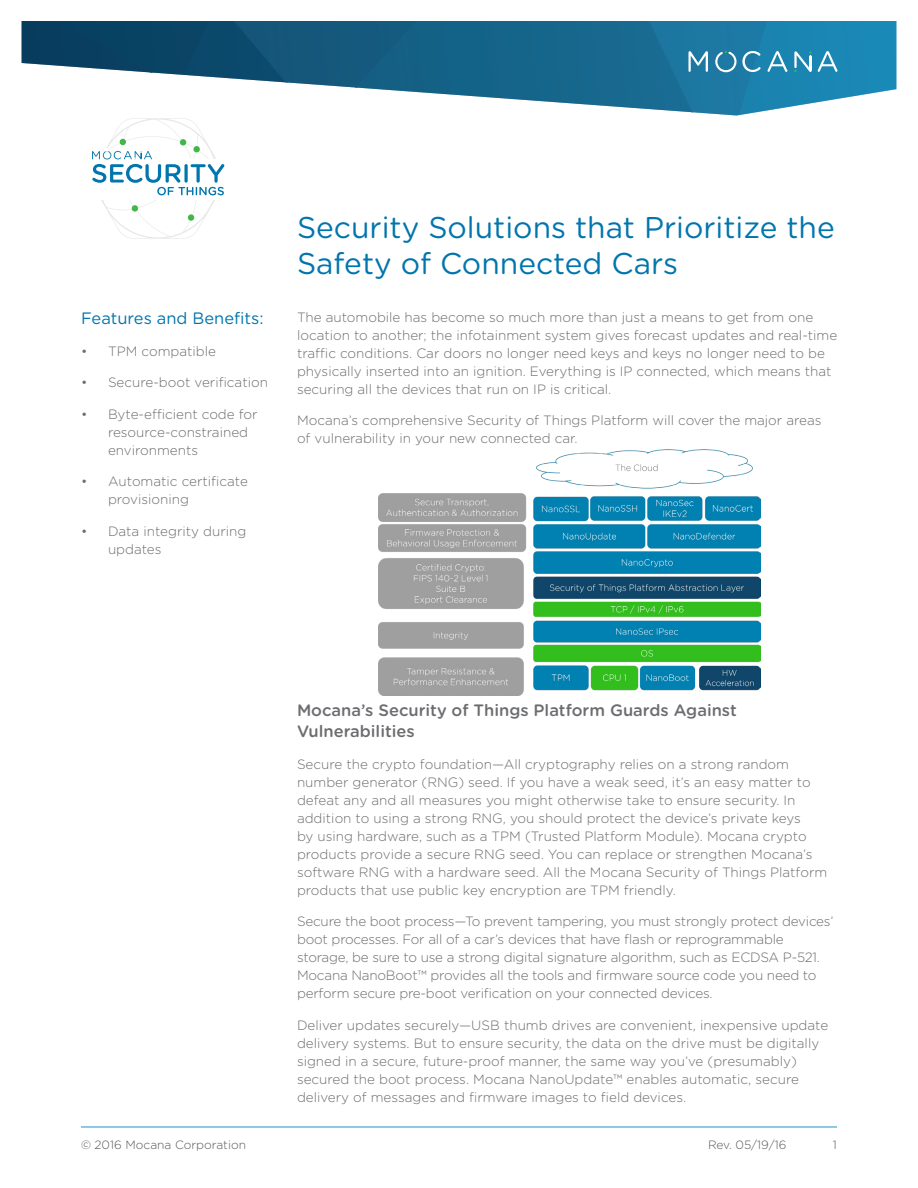
<style>
.page{position:relative;width:918px;height:1188px;background:#fff}
.page>*{position:absolute;margin:0;border:0;box-sizing:border-box;transform-origin:0 0}
.t1{font:30px/36px "Gotham Rounded";color:#0175ad}
.t2{font:500 16.5px/21px "Gotham Rounded";color:#6c6d70}
.sidebar_H1{font:16.5px "Gotham Rounded";color:#0175ad}
.body{font:300 13.5px/18px "Gotham Rounded";color:#6c6d70}
.body_-15{font:300 13.5px/18px "Gotham Rounded";letter-spacing:-.015em;color:#6c6d70}
.Page_Number{font:300 12px "Gotham Rounded";color:#57585a}
</style>
<div class="page">
<svg style="left:22px;top:21px;width:874px;height:218px"></svg>
<hr style="left:81px;top:1127px;width:756px;height:1px;background:#2491c8">
<img style="left:379px;top:449px;width:382px;height:246px">
<p class="sidebar_H1" style="left:81px;top:307px;width:184px">Features and Benefits:</p>
<p class="body" style="left:81px;top:341px;width:137px">• TPM compatible</p>
<p class="body" style="left:81px;top:373px;width:189px">• Secure-boot verification</p>
<p class="body" style="left:108px;top:404px;width:151px;text-indent:-27px">• Byte-efficient code for resource-constrained environments</p>
<p class="body" style="left:108px;top:472px;width:141px;text-indent:-27px">• Automatic certificate provisioning</p>
<p class="body" style="left:108px;top:521px;width:140px;text-indent:-27px">• Data integrity during updates</p>
<h1 class="t1" style="left:297px;top:208px;width:539px">Security Solutions that Prioritize the<br>Safety of Connected Cars</h1>
<p class="body" style="left:297px;top:307px;width:542px">The automobile has become so much more than just a means to get from one location to another; the infotainment system gives forecast updates and real-time traffic conditions. Car doors no longer need keys and keys no longer need to be physically inserted into an ignition. Everything is IP connected, which means that securing all the devices that run on IP is critical.</p>
<p class="body" style="left:297px;top:411px;width:526px">Mocana’s comprehensive Security of Things Platform will cover the major areas of vulnerability in your new connected car.</p>
<h3 class="t2" style="left:297px;top:699px;width:441px">Mocana’s Security of Things Platform Guards Against<br>Vulnerabilities</h3>
<p class="body" style="left:297px;top:754px;width:532px">Secure the crypto foundation—All cryptography relies on a strong random number generator (RNG) seed. If you have a weak seed, it’s an easy matter to defeat any and all measures you might otherwise take to ensure security. In addition to using a strong RNG, you should protect the device’s private keys<br>by using hardware, such as a TPM (Trusted Platform Module). Mocana crypto products provide a secure RNG seed. You can replace or strengthen Mocana’s software RNG with a hardware seed. All the Mocana Security of Things Platform products that use public key encryption are TPM friendly.</p>
<p class="body_-15" style="left:297px;top:912px;width:538px">Secure the boot process—To prevent tampering, you must strongly protect devices’ boot processes. For all of a car’s devices that have flash or reprogrammable storage, be sure to use a strong digital signature algorithm, such as ECDSA P-521.<br>Mocana NanoBoot™ provides all the tools and firmware source code you need to perform secure pre-boot verification on your connected devices.</p>
<p class="body" style="left:297px;top:1015px;width:533px">Deliver updates securely—USB thumb drives are convenient, inexpensive update delivery systems. But to ensure security, the data on the drive must be digitally signed in a secure, future-proof manner, the same way you’ve (presumably) secured the boot process. Mocana NanoUpdate™ enables automatic, secure delivery of messages and firmware images to field devices.</p>
<p class="Page_Number" style="left:81px;top:1137px;width:167px">© 2016 Mocana Corporation</p>
<p class="Page_Number" style="left:708px;top:1137px;width:80px">Rev. 05/19/16</p>
<p class="Page_Number" style="left:833px;top:1137px;width:6px">1</p>
</div>
